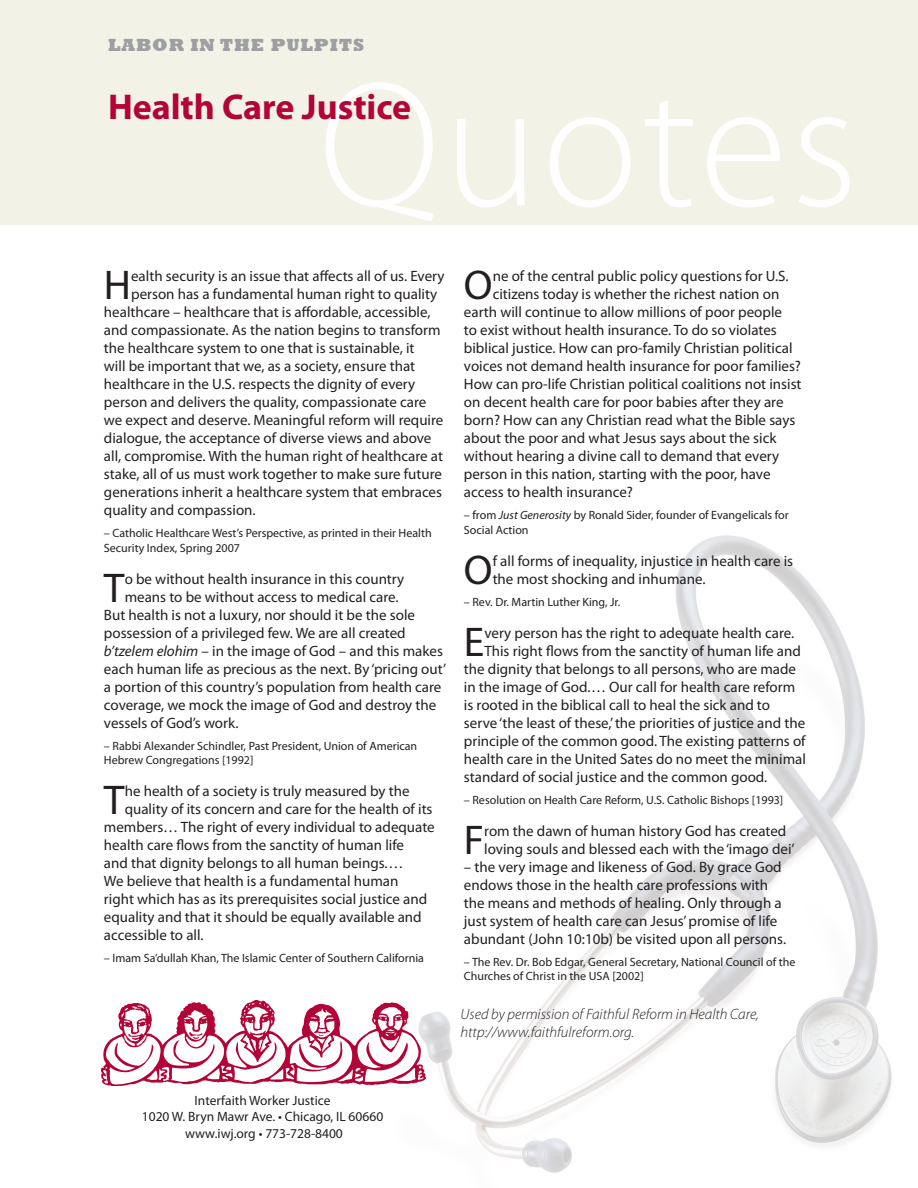
<style>
.page{position:relative;width:918px;height:1188px;background:#fff}
.page>*{position:absolute;margin:0;border:0;box-sizing:border-box;transform-origin:0 0}
.Head_1{font:300 180px "Myriad Pro";letter-spacing:.02em;color:#fff}
.Normal__Web{font:41.7px "Myriad Pro";color:#231f20}
.Head_1-2{font:700 36px "Myriad Pro";color:#b30437}
.t1{font:800 18px "Rockwell";letter-spacing:.05em;color:#9d9fa2}
.Normal__Web-2{font:15px/18px "Myriad Pro";color:#231f20}
.t2{font:italic 300 15px/18px "Myriad Pro";color:#231f20}
.t3{font:13.5px "Myriad Pro";color:#231f20}
.Normal__Web-3{font:12px/14.4px "Myriad Pro";color:#231f20}
.s1{font-style:italic}
</style>
<div class="page">
<img style="left:425px;top:535px;width:467px;height:638px">
<div style="left:0;top:0;width:918px;height:225px;background:#f2f2e6"></div>
<img style="left:101px;top:1001px;width:324px;height:84px">
<p class="t1" style="left:108px;top:35px;width:258px">LABOR IN THE PULPITS</p>
<p class="Head_1" style="left:319px;top:37px;width:541px">Quotes</p>
<p class="Head_1-2" style="left:108px;top:83px;width:305px">Health Care Justice</p>
<p class="Normal__Web" style="left:104px;top:260px;width:29px">H</p>
<p class="Normal__Web-2" style="left:131px;top:267px;width:315px">ealth security is an issue that affects all of us. Every</p>
<p class="Normal__Web-2" style="left:131px;top:285px;width:308px">person has a fundamental human right to quality</p>
<p class="Normal__Web-2" style="left:104px;top:303px;width:328px">healthcare – healthcare that is affordable, accessible,</p>
<p class="Normal__Web-2" style="left:104px;top:321px;width:338px">and compassionate. As the nation begins to transform</p>
<p class="Normal__Web-2" style="left:104px;top:339px;width:312px">the healthcare system to one that is sustainable, it</p>
<p class="Normal__Web-2" style="left:104px;top:357px;width:313px">will be important that we, as a society, ensure that</p>
<p class="Normal__Web-2" style="left:104px;top:375px;width:313px">healthcare in the U.S. respects the dignity of every</p>
<p class="Normal__Web-2" style="left:104px;top:393px;width:324px">person and delivers the quality, compassionate care</p>
<p class="Normal__Web-2" style="left:104px;top:411px;width:341px">we expect and deserve. Meaningful reform will require</p>
<p class="Normal__Web-2" style="left:104px;top:429px;width:329px">dialogue, the acceptance of diverse views and above</p>
<p class="Normal__Web-2" style="left:104px;top:447px;width:341px">all, compromise. With the human right of healthcare at</p>
<p class="Normal__Web-2" style="left:104px;top:465px;width:340px">stake, all of us must work together to make sure future</p>
<p class="Normal__Web-2" style="left:104px;top:483px;width:340px">generations inherit a healthcare system that embraces</p>
<p class="Normal__Web-2" style="left:104px;top:501px;width:153px">quality and compassion.</p>
<p class="Normal__Web-3" style="left:104px;top:526px;width:329px">– Catholic Healthcare West’s Perspective, as printed in their Health<br>Security Index, Spring 2007</p>
<p class="Normal__Web" style="left:104px;top:562px;width:22px">T</p>
<p class="Normal__Web-2" style="left:125px;top:570px;width:281px">o be without health insurance in this country</p>
<p class="Normal__Web-2" style="left:125px;top:588px;width:275px">means to be without access to medical care.</p>
<p class="Normal__Web-2" style="left:104px;top:606px;width:313px">But health is not a luxury, nor should it be the sole</p>
<p class="Normal__Web-2" style="left:104px;top:624px;width:303px">possession of a privileged few. We are all created</p>
<p class="Normal__Web-2" style="left:104px;top:642px;width:341px"><span class="s1">b’tzelem elohim</span> – in the image of God – and this makes</p>
<p class="Normal__Web-2" style="left:104px;top:660px;width:344px">each human life as precious as the next. By ‘pricing out’</p>
<p class="Normal__Web-2" style="left:104px;top:678px;width:339px">a portion of this country’s population from health care</p>
<p class="Normal__Web-2" style="left:104px;top:696px;width:334px">coverage, we mock the image of God and destroy the</p>
<p class="Normal__Web-2" style="left:104px;top:714px;width:136px">vessels of God’s work.</p>
<p class="Normal__Web-3" style="left:104px;top:738px;width:315px">– Rabbi Alexander Schindler, Past President, Union of American<br>Hebrew Congregations [1992]</p>
<p class="Normal__Web" style="left:104px;top:775px;width:22px">T</p>
<p class="Normal__Web-2" style="left:125px;top:782px;width:286px">he health of a society is truly measured by the</p>
<p class="Normal__Web-2" style="left:125px;top:800px;width:309px">quality of its concern and care for the health of its</p>
<p class="Normal__Web-2" style="left:104px;top:818px;width:332px">members… The right of every individual to adequate</p>
<p class="Normal__Web-2" style="left:104px;top:836px;width:302px">health care flows from the sanctity of human life</p>
<p class="Normal__Web-2" style="left:104px;top:854px;width:301px">and that dignity belongs to all human beings.…</p>
<p class="Normal__Web-2" style="left:104px;top:872px;width:296px">We believe that health is a fundamental human</p>
<p class="Normal__Web-2" style="left:104px;top:890px;width:325px">right which has as its prerequisites social justice and</p>
<p class="Normal__Web-2" style="left:104px;top:908px;width:319px">equality and that it should be equally available and</p>
<p class="Normal__Web-2" style="left:104px;top:926px;width:101px">accessible to all.</p>
<p class="Normal__Web-3" style="left:104px;top:951px;width:322px">– Imam Sa’dullah Khan, The Islamic Center of Southern California</p>
<p class="Normal__Web" style="left:464px;top:260px;width:30px">O</p>
<p class="Normal__Web-2" style="left:493px;top:267px;width:298px">ne of the central public policy questions for U.S.</p>
<p class="Normal__Web-2" style="left:493px;top:285px;width:288px">citizens today is whether the richest nation on</p>
<p class="Normal__Web-2" style="left:464px;top:303px;width:320px">earth will continue to allow millions of poor people</p>
<p class="Normal__Web-2" style="left:464px;top:321px;width:314px">to exist without health insurance. To do so violates</p>
<p class="Normal__Web-2" style="left:464px;top:339px;width:330px">biblical justice. How can pro-family Christian political</p>
<p class="Normal__Web-2" style="left:464px;top:357px;width:339px">voices not demand health insurance for poor families?</p>
<p class="Normal__Web-2" style="left:464px;top:375px;width:339px">How can pro-life Christian political coalitions not insist</p>
<p class="Normal__Web-2" style="left:464px;top:393px;width:321px">on decent health care for poor babies after they are</p>
<p class="Normal__Web-2" style="left:464px;top:411px;width:333px">born? How can any Christian read what the Bible says</p>
<p class="Normal__Web-2" style="left:464px;top:429px;width:314px">about the poor and what Jesus says about the sick</p>
<p class="Normal__Web-2" style="left:464px;top:447px;width:317px">without hearing a divine call to demand that every</p>
<p class="Normal__Web-2" style="left:464px;top:465px;width:308px">person in this nation, starting with the poor, have</p>
<p class="Normal__Web-2" style="left:464px;top:483px;width:171px">access to health insurance?</p>
<p class="Normal__Web-3" style="left:464px;top:508px;width:326px">– from <span class="s1">Just Generosity</span> by Ronald Sider, founder of Evangelicals for<br>Social Action</p>
<p class="Normal__Web" style="left:464px;top:544px;width:30px">O</p>
<p class="Normal__Web-2" style="left:493px;top:552px;width:302px">f all forms of inequality, injustice in health care is the most shocking and inhumane.</p>
<p class="Normal__Web-3" style="left:464px;top:594px;width:158px">– Rev. Dr. Martin Luther King, Jr.</p>
<p class="Normal__Web" style="left:464px;top:616px;width:22px">E</p>
<p class="Normal__Web-2" style="left:484px;top:624px;width:311px">very person has the right to adequate health care.</p>
<p class="Normal__Web-2" style="left:484px;top:642px;width:318px">This right flows from the sanctity of human life and</p>
<p class="Normal__Web-2" style="left:464px;top:660px;width:334px">the dignity that belongs to all persons, who are made</p>
<p class="Normal__Web-2" style="left:464px;top:678px;width:333px">in the image of God.… Our call for health care reform</p>
<p class="Normal__Web-2" style="left:464px;top:696px;width:308px">is rooted in the biblical call to heal the sick and to</p>
<p class="Normal__Web-2" style="left:464px;top:714px;width:343px">serve ‘the least of these,’ the priorities of justice and the</p>
<p class="Normal__Web-2" style="left:464px;top:732px;width:343px">principle of the common good. The existing patterns of</p>
<p class="Normal__Web-2" style="left:464px;top:750px;width:343px">health care in the United Sates do no meet the minimal</p>
<p class="Normal__Web-2" style="left:464px;top:768px;width:305px">standard of social justice and the common good.</p>
<p class="Normal__Web-3" style="left:464px;top:792px;width:321px">– Resolution on Health Care Reform, U.S. Catholic Bishops [1993]</p>
<p class="Normal__Web" style="left:464px;top:814px;width:22px">F</p>
<p class="Normal__Web-2" style="left:484px;top:822px;width:312px">rom the dawn of human history God has created loving souls and blessed each with the ‘imago dei’</p>
<p class="Normal__Web-2" style="left:464px;top:858px;width:324px">– the very image and likeness of God. By grace God endows those in the health care professions with the means and methods of healing. Only through a just system of health care can Jesus’ promise of life abundant (John 10:10b) be visited upon all persons.</p>
<p class="Normal__Web-3" style="left:464px;top:955px;width:333px">– The Rev. Dr. Bob Edgar, General Secretary, National Council of the<br>Churches of Christ in the USA [2002]</p>
<p class="t2" style="left:460px;top:1005px;width:300px">Used by permission of Faithful Reform in Health Care, http://www.faithfulreform.org.</p>
<p class="t3" style="left:195px;top:1092px;width:138px">Interfaith Worker Justice</p>
<p class="t3" style="left:142px;top:1108px;width:243px">1020 W. Bryn Mawr Ave. • Chicago, IL 60660</p>
<p class="t3" style="left:185px;top:1125px;width:159px">www.iwj.org • 773-728-8400</p>
</div>
